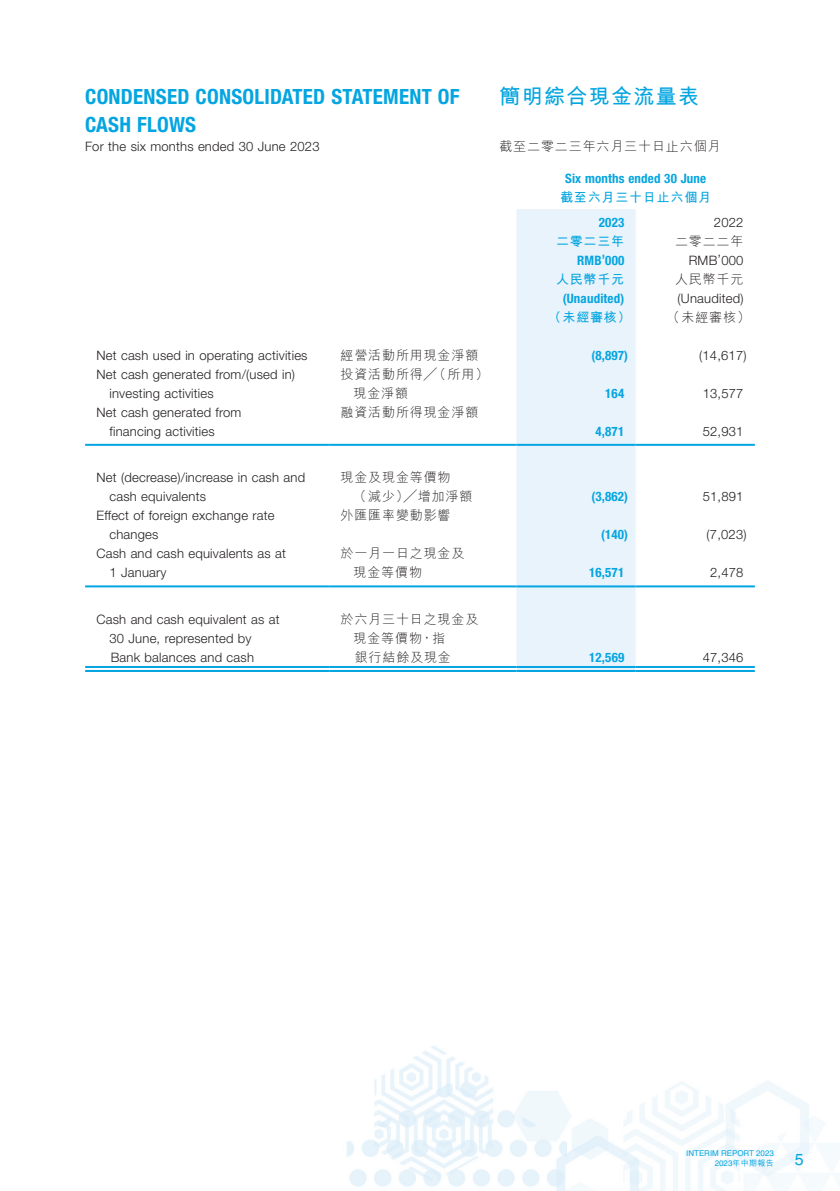
<style>
.page{position:relative;width:840px;height:1191px;background:#fff}
.page>*{position:absolute;margin:0;border:0;box-sizing:border-box;transform-origin:0 0}
.t1{font:700 condensed 21px/28px "Helvetica Neue LT Std";letter-spacing:.01em;color:#04a5e0}
.t2{font:700 21px "M Hei HK";letter-spacing:.06em;color:#04a5e0}
.t3{font:16px "Helvetica LT Std";color:#04a5e0}
.t4{font:300 13px/19px "Helvetica Neue LT Std";letter-spacing:.015em;color:#231f20}
.t5{font:300 13px/19px "M Hei HK";letter-spacing:.065em;color:#231f20}
.t6{font:700 condensed 13px "Helvetica Neue LT Std";letter-spacing:.01em;color:#04a5e0}
.t7{font:700 13px "M Hei HK";letter-spacing:.06em;color:#04a5e0}
.t8{font:8px "Helvetica LT Std";letter-spacing:-.005em;color:#04a5e0}
.t9{font:500 8px "M Hei HK";letter-spacing:.045em;color:#04a5e0}
.s1{font-family:"Helvetica LT Std";font-weight:400}
</style>
<div class="page">
<img style="left:85px;top:209px;width:754px;height:982px">
<div style="left:516px;top:209px;width:119px;height:461px;background:#e8f3fb"></div>
<hr style="left:85px;top:444px;width:244px;height:2px;background:#04a5e0">
<hr style="left:329px;top:444px;width:187px;height:2px;background:#04a5e0">
<hr style="left:516px;top:444px;width:119px;height:2px;background:#04a5e0">
<hr style="left:635px;top:444px;width:119px;height:2px;background:#04a5e0">
<hr style="left:85px;top:585px;width:244px;height:2px;background:#04a5e0">
<hr style="left:329px;top:585px;width:187px;height:2px;background:#04a5e0">
<hr style="left:516px;top:585px;width:119px;height:2px;background:#04a5e0">
<hr style="left:635px;top:585px;width:119px;height:2px;background:#04a5e0">
<hr style="left:85px;top:666px;width:244px;height:2px;background:#04a5e0">
<hr style="left:85px;top:670px;width:244px;height:2px;background:#04a5e0">
<hr style="left:329px;top:666px;width:187px;height:2px;background:#04a5e0">
<hr style="left:329px;top:670px;width:187px;height:2px;background:#04a5e0">
<hr style="left:516px;top:666px;width:119px;height:2px;background:#04a5e0">
<hr style="left:516px;top:670px;width:119px;height:2px;background:#04a5e0">
<hr style="left:635px;top:666px;width:119px;height:2px;background:#04a5e0">
<hr style="left:635px;top:670px;width:119px;height:2px;background:#04a5e0">
<h1 class="t1" style="left:85px;top:82px;width:375px">CONDENSED CONSOLIDATED STATEMENT OF<br>CASH FLOWS</h1>
<p class="t4" style="left:85px;top:136px;width:236px">For the six months ended 30 June 2023</p>
<h1 class="t2" style="left:499px;top:81px;width:201px">簡明綜合現金流量表</h1>
<p class="t5" style="left:499px;top:136px;width:222px">截至二零二三年六月三十日止六個月</p>
<p class="t6" style="left:564px;top:170px;width:142px">Six months ended 30 June</p>
<p class="t7" style="left:559px;top:188px;width:153px">截至六月三十日止六個月</p>
<p class="t6" style="left:598px;top:214px;width:27px">2023</p>
<p class="t4" style="left:713px;top:212px;width:31px">2022</p>
<p class="t7" style="left:555px;top:231px;width:70px">二零二三年</p>
<p class="t5" style="left:674px;top:231px;width:70px">二零二二年</p>
<p class="t6" style="left:577px;top:252px;width:49px">RMB’000</p>
<p class="t4" style="left:688px;top:250px;width:56px">RMB’000</p>
<p class="t7" style="left:555px;top:269px;width:70px">人民幣千元</p>
<p class="t5" style="left:674px;top:269px;width:70px">人民幣千元</p>
<p class="t6" style="left:562px;top:290px;width:63px">(Unaudited)</p>
<p class="t4" style="left:677px;top:288px;width:67px">(Unaudited)</p>
<p class="t7" style="left:547px;top:307px;width:84px">（未經審核）</p>
<p class="t5" style="left:666px;top:307px;width:84px">（未經審核）</p>
<p class="t4" style="left:96px;top:345px;width:212px">Net cash used in operating activities</p>
<p class="t5" style="left:340px;top:345px;width:139px">經營活動所用現金淨額</p>
<p class="t6" style="left:591px;top:347px;width:38px">(8,897)</p>
<p class="t4" style="left:698px;top:345px;width:49px">(14,617)</p>
<p class="t4" style="left:109px;top:364px;width:187px;text-indent:-13px">Net cash generated from/(used in) investing activities</p>
<p class="t5" style="left:353px;top:364px;width:136px;text-indent:-13px">投資活動所得╱（所用）現金淨額</p>
<p class="t6" style="left:605px;top:385px;width:21px">164</p>
<p class="t4" style="left:702px;top:383px;width:42px">13,577</p>
<p class="t4" style="left:109px;top:402px;width:133px;text-indent:-13px">Net cash generated from financing activities</p>
<p class="t5" style="left:340px;top:402px;width:139px">融資活動所得現金淨額</p>
<p class="t4" style="left:109px;top:468px;width:197px;text-indent:-13px">Net (decrease)/increase in cash and cash equivalents</p>
<p class="t5" style="left:353px;top:468px;width:120px;text-indent:-13px">現金及現金等價物<br>（減少）╱增加淨額</p>
<p class="t4" style="left:109px;top:506px;width:166px;text-indent:-13px">Effect of foreign exchange rate changes</p>
<p class="t5" style="left:340px;top:506px;width:112px">外匯匯率變動影響</p>
<p class="t4" style="left:109px;top:544px;width:178px;text-indent:-13px">Cash and cash equivalents as at<br>1 January</p>
<p class="t5" style="left:353px;top:544px;width:112px;text-indent:-13px">於一月一日之現金及現金等價物</p>
<p class="t6" style="left:595px;top:423px;width:30px">4,871</p>
<p class="t4" style="left:702px;top:421px;width:42px">52,931</p>
<p class="t6" style="left:591px;top:489px;width:38px">(3,862)</p>
<p class="t4" style="left:702px;top:487px;width:42px">51,891</p>
<p class="t6" style="left:600px;top:527px;width:29px">(140)</p>
<p class="t4" style="left:706px;top:525px;width:42px">(7,023)</p>
<p class="t6" style="left:589px;top:565px;width:37px">16,571</p>
<p class="t4" style="left:709px;top:563px;width:35px">2,478</p>
<p class="t4" style="left:109px;top:609px;width:171px;text-indent:-13px">Cash and cash equivalent as at<br>30 June, represented by</p>
<p class="t5" style="left:353px;top:609px;width:126px;text-indent:-13px">於六月三十日之現金及現金等價物，指</p>
<p class="t4" style="left:111px;top:647px;width:145px">Bank balances and cash</p>
<p class="t5" style="left:354px;top:647px;width:98px">銀行結餘及現金</p>
<p class="t6" style="left:589px;top:649px;width:37px">12,569</p>
<p class="t4" style="left:702px;top:647px;width:42px">47,346</p>
<p class="t8" style="left:685px;top:1148px;width:89px">INTERIM REPORT 2023</p>
<p class="t9" style="left:714px;top:1157px;width:60px"><span class="s1">2023</span>年中期報告</p>
<p class="t3" style="left:794px;top:1149px;width:10px">5</p>
</div>
